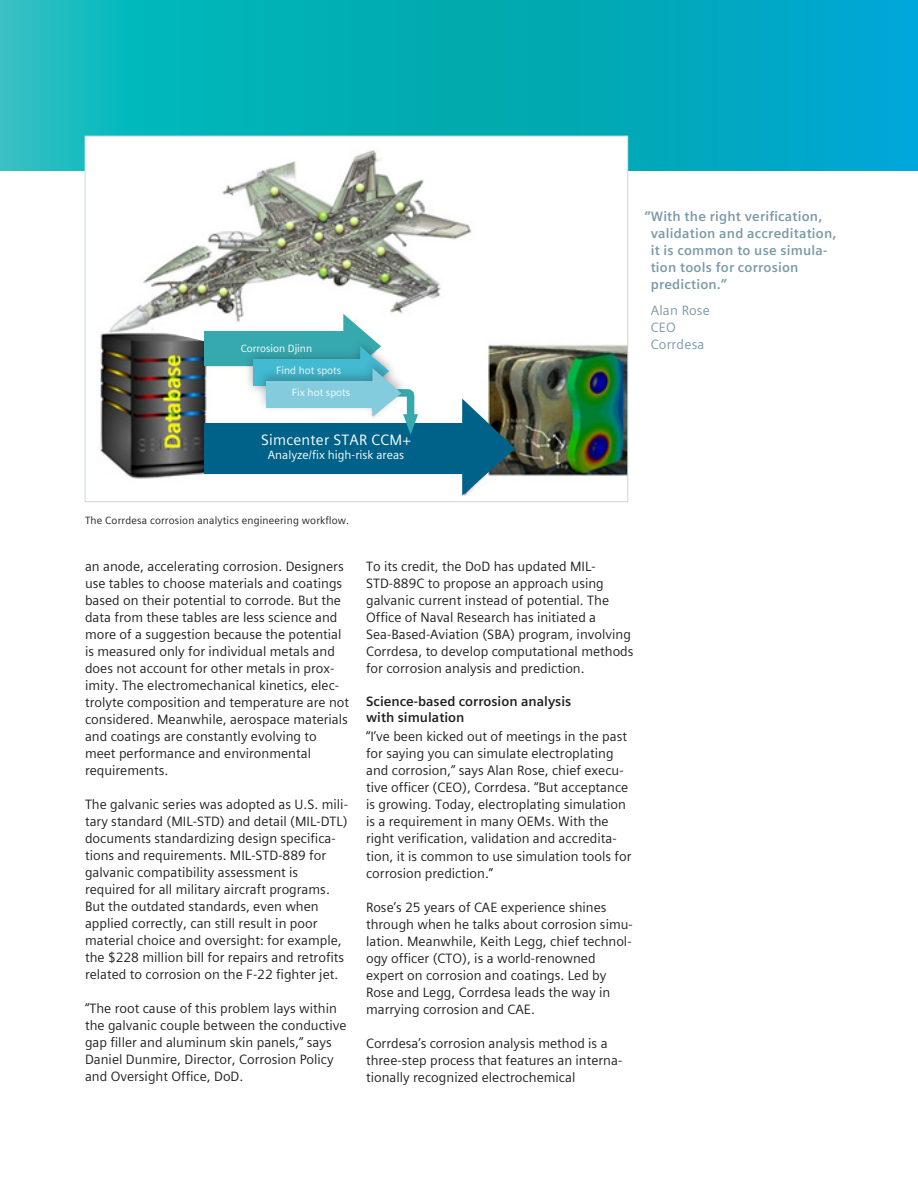
<style>
.page{position:relative;width:918px;height:1188px;background:#fff}
.page>*{position:absolute;margin:0;border:0;box-sizing:border-box;transform-origin:0 0}
.Legal_Text{font:15px "Siemens Sans Global";letter-spacing:.015em;color:#fff}
.Body_text{font:13.5px/17px "Siemens Sans Global";color:#231f20}
.Quotes{font:700 13.5px/17px "Siemens Sans Global";letter-spacing:.015em;color:#7b99a9}
.Body_subhead{font:700 13.5px/16.2px "Siemens Sans Global";color:#231f20}
.Quotes_credit{font:13.5px/17px "Siemens Sans Global";letter-spacing:.015em;color:#7b99a9}
.t1{font:12px "Siemens Sans Global";color:#fff}
.Caption{font:10.5px "Siemens Sans Global";letter-spacing:.015em;color:#231f20}
.t2{font:10.5px "Siemens Sans Global";color:#fff}
</style>
<div class="page">
<svg style="left:0;top:0;width:918px;height:170px;background:#08afbc"></svg>
<img style="left:87px;top:138px;width:539px;height:358px">
<div style="left:388px;top:379px;width:45px;height:48px;background:#fff"></div>
<div style="left:204px;top:423px;width:264px;height:50px;background:#006288"></div>
<svg style="left:462px;top:399px;width:53px;height:96px"></svg>
<svg style="left:172px;top:323px;width:52px;height:19px"></svg>
<div style="left:205px;top:331px;width:143px;height:35px;background:#36a9af"></div>
<div style="left:244px;top:338px;width:153px;height:64px;background:#231f20;opacity:.4"></div>
<div style="left:256px;top:356px;width:153px;height:64px;background:#231f20;opacity:.3"></div>
<div style="left:266px;top:381px;width:110px;height:27px;background:#82ccdd"></div>
<svg style="left:343px;top:314px;width:76px;height:121px"></svg>
<div style="left:592px;top:476px;width:33px;height:22px;background:#fff"></div>
<p class="t2" style="left:241px;top:341px;width:73px">Corrosion Djinn</p>
<p class="t2" style="left:276px;top:363px;width:67px">Find hot spots</p>
<p class="t2" style="left:292px;top:385px;width:60px">Fix hot spots</p>
<p class="Legal_Text" style="left:261px;top:429px;width:151px">Simcenter STAR CCM+</p>
<p class="t1" style="left:268px;top:445px;width:138px">Analyze/fix high-risk areas</p>
<p class="Quotes" style="left:651px;top:208px;width:187px;text-indent:-6px">“With the right verification, validation and accreditation, it is common to use simula&shy;tion tools for corrosion prediction.”</p>
<p class="Quotes_credit" style="left:651px;top:302px;width:61px">Alan Rose<br>CEO<br>Corrdesa</p>
<p class="Caption" style="left:85px;top:512px;width:266px">The Corrdesa corrosion analytics engineering workflow.</p>
<p class="Body_text" style="left:85px;top:558px;width:266px">an anode, accelerating corrosion. Designers use tables to choose materials and coatings based on their potential to corrode. But the data from these tables are less science and more of a suggestion because the potential is measured only for individual metals and does not account for other metals in prox&shy;imity. The electromechanical kinetics, elec&shy;trolyte composition and temperature are not considered. Meanwhile, aerospace materials and coatings are constantly evolving to meet performance and environmental requirements.</p>
<p class="Body_text" style="left:85px;top:796px;width:264px">The galvanic series was adopted as U.S. mili&shy;tary standard (MIL-STD) and detail (MIL-DTL) documents standardizing design specifica&shy;tions and requirements. MIL-STD-889 for galvanic compatibility assessment is required for all military aircraft programs.<br>But the outdated standards, even when applied correctly, can still result in poor material choice and oversight: for example, the $228 million bill for repairs and retrofits related to corrosion on the F-22 fighter jet.</p>
<p class="Body_text" style="left:85px;top:1000px;width:263px">“The root cause of this problem lays within the galvanic couple between the conductive gap filler and aluminum skin panels,” says Daniel Dunmire, Director, Corrosion Policy and Oversight Office, DoD.</p>
<p class="Body_text" style="left:366px;top:558px;width:269px">To its credit, the DoD has updated MIL-STD-889C to propose an approach using galvanic current instead of potential. The Office of Naval Research has initiated a Sea-Based-Aviation (SBA) program, involving Corrdesa, to develop computational methods for corrosion analysis and prediction.</p>
<p class="Body_subhead" style="left:366px;top:693px;width:207px">Science-based corrosion analysis with simulation</p>
<p class="Body_text" style="left:366px;top:728px;width:267px">“I’ve been kicked out of meetings in the past for saying you can simulate electroplating and corrosion,” says Alan Rose, chief execu&shy;tive officer (CEO), Corrdesa. “But acceptance is growing. Today, electroplating simulation is a requirement in many OEMs. With the right verification, validation and accredita&shy;tion, it is common to use simulation tools for corrosion prediction.”</p>
<p class="Body_text" style="left:366px;top:898px;width:268px">Rose’s 25 years of CAE experience shines through when he talks about corrosion simu&shy;lation. Meanwhile, Keith Legg, chief technol&shy;ogy officer (CTO), is a world-renowned expert on corrosion and coatings. Led by Rose and Legg, Corrdesa leads the way in marrying corrosion and CAE.</p>
<p class="Body_text" style="left:366px;top:1035px;width:258px">Corrdesa’s corrosion analysis method is a three-step process that features an interna&shy;tionally recognized electrochemical</p>
</div>
